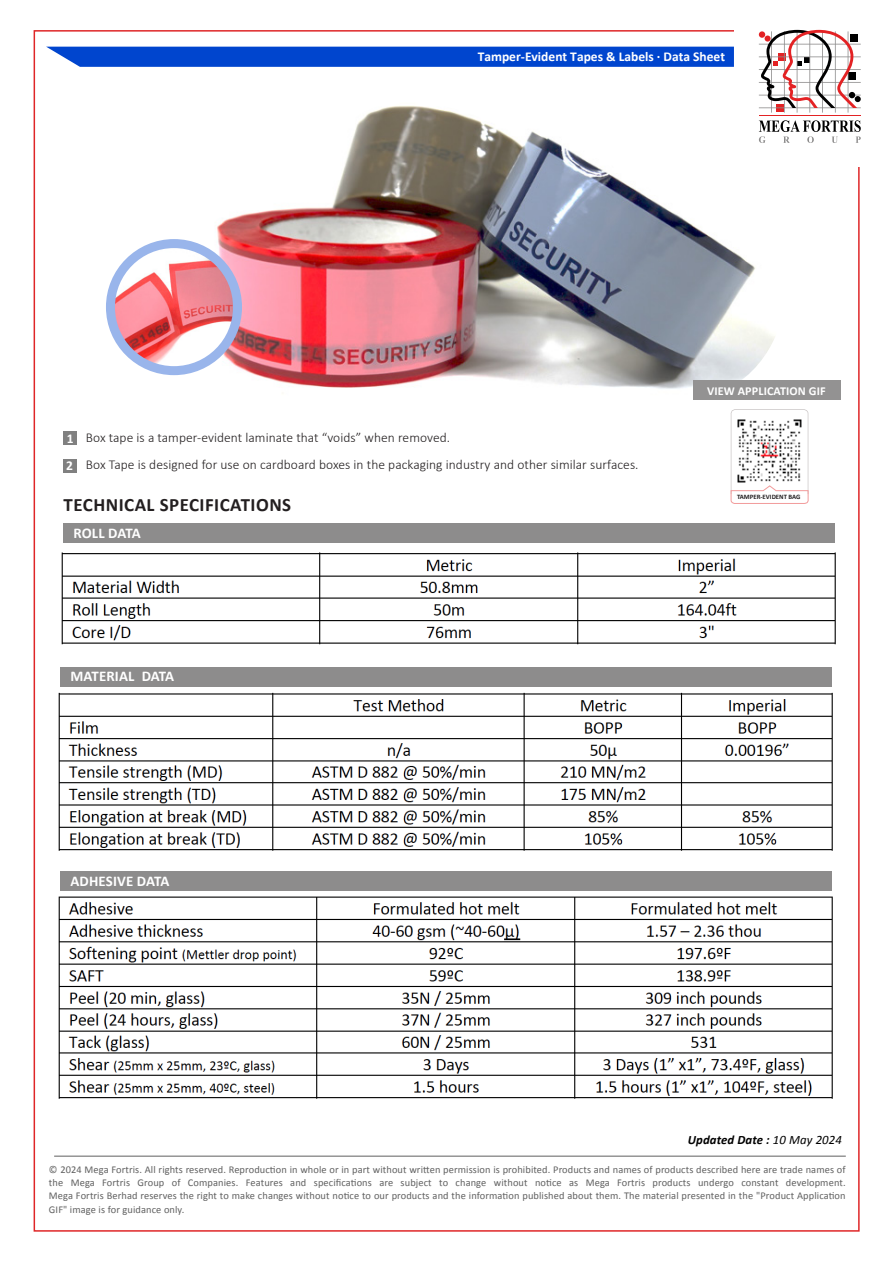
<style>
.page{position:relative;width:893px;height:1263px;background:#fff}
.page>*{position:absolute;margin:0;border:0;box-sizing:border-box;transform-origin:0 0}
.t1{font:700 18.9px "Calibri";letter-spacing:.025em;color:#231f20}
.t2{font:700 14.85px "Calibri";letter-spacing:.01em;color:#fff}
.t3{font:300 13.5px/27px "Calibri";letter-spacing:.005em;color:#231f20}
.t4{font:700 13.5px/27.3px "Calibri";color:#fff}
.t5{font:italic 700 12.75px "Calibri";letter-spacing:.01em;color:#000}
.t6{font:700 12.15px "Calibri";letter-spacing:.01em;color:#fff}
.t7{font:10.35px/13.4px "Calibri";letter-spacing:.01em;color:#606060;text-align:justify}
.t8{font:700 6.75px "Calibri";color:#231f20}
.s1{font-weight:400}
</style>
<div class="page">
<img style="left:217px;top:105px;width:558px;height:295px">
<div style="left:694px;top:380px;width:147px;height:20px;background:#939292"></div>
<svg style="left:730px;top:409px;width:79px;height:95px"></svg>
<img style="left:737px;top:418px;width:65px;height:66px">
<svg style="left:110px;top:244px;width:128px;height:127px"></svg>
<div style="left:106px;top:239px;width:136px;height:136px;border:9px solid #99b5eb;border-radius:50%"></div>
<svg style="left:47px;top:47px;width:687px;height:20px;background:#084bcf"></svg>
<div style="left:734px;top:21px;width:142px;height:145px;background:#fff"></div>
<svg style="left:759px;top:120px;width:102px;height:23px"></svg>
<hr style="left:759px;top:115px;width:102px;height:1px;background:#e32224">
<svg style="left:759px;top:30px;width:102px;height:83px"></svg>
<img style="left:61px;top:552px;width:775px;height:93px">
<div style="left:64px;top:523px;width:771px;height:20px;background:#8d8c8c"></div>
<img style="left:58px;top:670px;width:775px;height:181px">
<div style="left:56px;top:677px;width:108px;height:14px;background:#fff"></div>
<img style="left:58px;top:873px;width:775px;height:226px">
<div style="left:58px;top:877px;width:111px;height:18px;background:#fff"></div>
<div style="left:61px;top:667px;width:771px;height:20px;background:#8d8c8c"></div>
<div style="left:61px;top:871px;width:771px;height:20px;background:#8d8c8c"></div>
<div style="left:63px;top:431px;width:14px;height:14px;background:#808080"></div>
<div style="left:63px;top:459px;width:14px;height:14px;background:#808080"></div>
<hr style="left:54px;top:1156px;width:792px;height:1px;background:#606060">
<h3 class="t4" style="left:478px;top:42px;width:249px">Tamper-Evident Tapes &amp; Labels · Data Sheet</h3>
<h3 class="t4" style="left:66px;top:425px;width:9px">1<br>2</h3>
<h3 class="t3" style="left:86px;top:423px;width:554px">Box tape is a tamper-evident laminate that “voids” when removed.<br>Box Tape is designed for use on cardboard boxes in the packaging industry and other similar surfaces.</h3>
<h1 class="t1" style="left:64px;top:492px;width:229px">TECHNICAL SPECIFICATIONS</h1>
<h2 class="t2" style="left:73px;top:523px;width:69px">ROLL DATA</h2>
<h2 class="t2" style="left:70px;top:667px;width:105px">MATERIAL DATA</h2>
<p class="t6" style="left:707px;top:383px;width:120px">VIEW APPLICATION GIF</p>
<p class="t8" style="left:737px;top:493px;width:65px">TAMPER-EVIDENT BAG</p>
<h2 class="t2" style="left:70px;top:871px;width:101px">ADHESIVE DATA</h2>
<p class="t5" style="left:688px;top:1132px;width:156px">Updated Date : <span class="s1">10 May 2024</span></p>
<p class="t7" style="left:49px;top:1162px;width:798px">© 2024 Mega Fortris. All rights reserved. Reproduction in whole or in part without written permission is prohibited. Products and names of products described here are trade names of the Mega Fortris Group of Companies. Features and specifications are subject to change without notice as Mega Fortris products undergo constant development.<br>Mega Fortris Berhad reserves the right to make changes without notice to our products and the information published about them. The material presented in the "Product Application GIF" image is for guidance only.</p>
</div>
